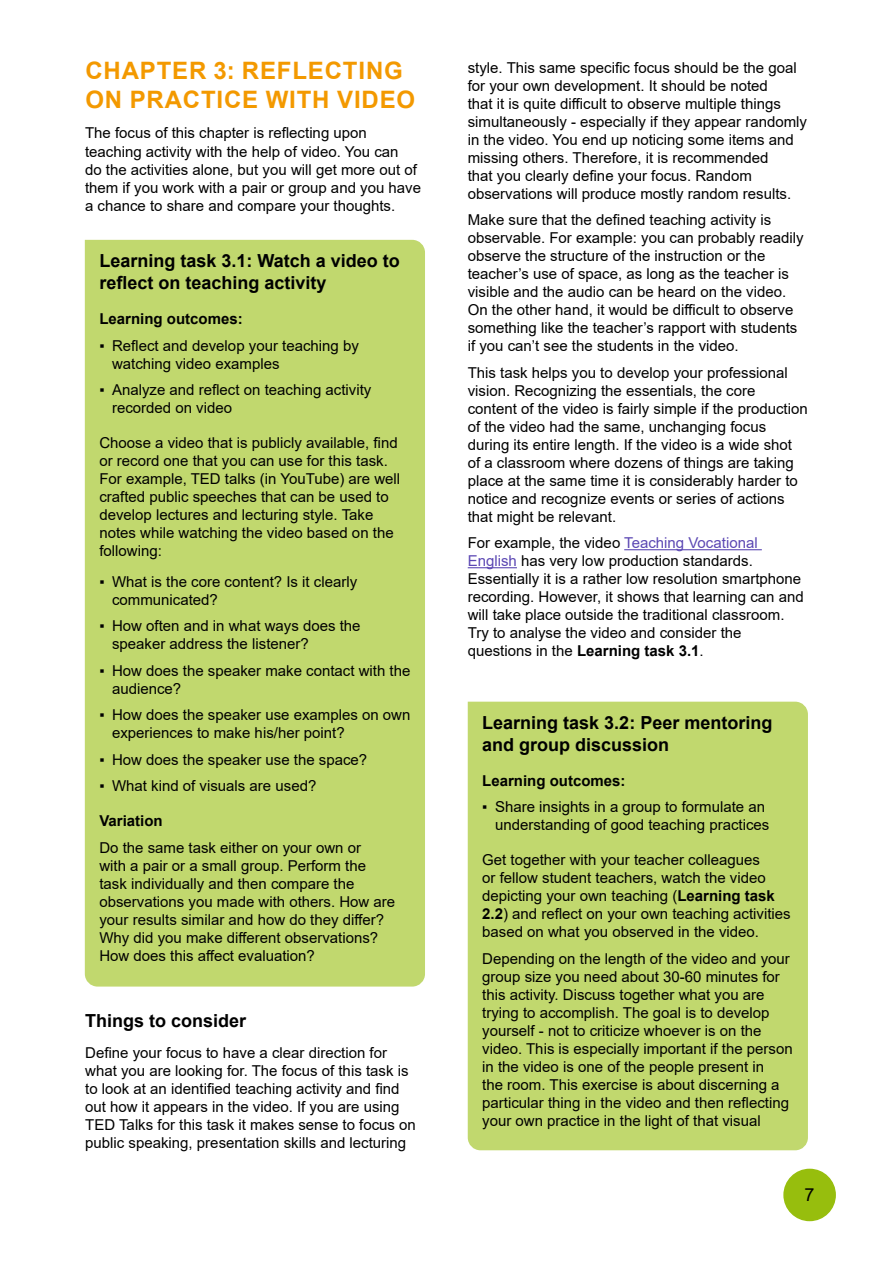
<style>
.page{position:relative;width:893px;height:1263px;background:#fff}
.page>*{position:absolute;margin:0;border:0;box-sizing:border-box;transform-origin:0 0}
.t1{font:700 24px/28.8px "Arial";letter-spacing:.035em;color:#f39900}
.t2{font:700 18px/21.6px "Arial";color:#000}
.t3{font:18px "Arial";color:#000}
.t4{font:15px/18px "Arial";color:#000}
.t5{font:700 15px "Arial";color:#000}
.s1{color:#5b47b3}
.s2{font-weight:700}
</style>
<div class="page">
<div style="left:784px;top:1169px;width:51px;height:51px;background:#97be0d;border-radius:50%"></div>
<div style="left:783px;top:1169px;width:53px;height:52px;border:2px solid #97be0d;border-radius:50%"></div>
<div style="left:84px;top:239px;width:341px;height:748px;background:#c1d86e"></div>
<div style="left:467px;top:701px;width:341px;height:450px;background:#c1d86e"></div>
<hr style="left:624px;top:549px;width:138px;height:1px;background:#5b47b3">
<hr style="left:468px;top:567px;width:49px;height:1px;background:#5b47b3">
<h1 class="t1" style="left:85px;top:57px;width:331px">CHAPTER 3: REFLECTING<br>ON PRACTICE WITH VIDEO</h1>
<p class="t4" style="left:85px;top:124px;width:337px">The focus of this chapter is reflecting upon teaching activity with the help of video. You can<br>do the activities alone, but you will get more out of them if you work with a pair or group and you have a chance to share and compare your thoughts.</p>
<p class="t2" style="left:99px;top:250px;width:302px">Learning task 3.1: Watch a video to reflect on teaching activity</p>
<p class="t5" style="left:99px;top:308px;width:145px">Learning outcomes:</p>
<p class="t4" style="left:112px;top:336px;width:248px;text-indent:-13px">▪ Reflect and develop your teaching by watching video examples</p>
<p class="t4" style="left:112px;top:381px;width:261px;text-indent:-13px">▪ Analyze and reflect on teaching activity recorded on video</p>
<p class="t4" style="left:99px;top:434px;width:302px">Choose a video that is publicly available, find or record one that you can use for this task.<br>For example, TED talks (in YouTube) are well crafted public speeches that can be used to develop lectures and lecturing style. Take notes while watching the video based on the following:</p>
<p class="t4" style="left:112px;top:572px;width:247px;text-indent:-13px">▪ What is the core content? Is it clearly communicated?</p>
<p class="t4" style="left:112px;top:617px;width:250px;text-indent:-13px">▪ How often and in what ways does the speaker address the listener?</p>
<p class="t4" style="left:112px;top:661px;width:300px;text-indent:-13px">▪ How does the speaker make contact with the audience?</p>
<p class="t4" style="left:112px;top:706px;width:300px;text-indent:-13px">▪ How does the speaker use examples on own experiences to make his/her point?</p>
<p class="t4" style="left:99px;top:750px;width:269px">▪ How does the speaker use the space?</p>
<p class="t4" style="left:99px;top:777px;width:219px">▪ What kind of visuals are used?</p>
<p class="t5" style="left:99px;top:810px;width:65px">Variation</p>
<p class="t4" style="left:99px;top:838px;width:297px">Do the same task either on your own or<br>with a pair or a small group. Perform the task individually and then compare the observations you made with others. How are your results similar and how do they differ?<br>Why did you make different observations?<br>How does this affect evaluation?</p>
<p class="t2" style="left:85px;top:1010px;width:163px">Things to consider</p>
<p class="t4" style="left:85px;top:1044px;width:332px">Define your focus to have a clear direction for what you are looking for. The focus of this task is to look at an identified teaching activity and find out how it appears in the video. If you are using TED Talks for this task it makes sense to focus on public speaking, presentation skills and lecturing</p>
<p class="t4" style="left:468px;top:58px;width:341px">style. This same specific focus should be the goal for your own development. It should be noted<br>that it is quite difficult to observe multiple things simultaneously - especially if they appear randomly in the video. You end up noticing some items and missing others. Therefore, it is recommended<br>that you clearly define your focus. Random observations will produce mostly random results.</p>
<p class="t4" style="left:468px;top:211px;width:337px">Make sure that the defined teaching activity is observable. For example: you can probably readily observe the structure of the instruction or the teacher’s use of space, as long as the teacher is visible and the audio can be heard on the video.<br>On the other hand, it would be difficult to observe something like the teacher’s rapport with students if you can’t see the students in the video.</p>
<p class="t4" style="left:468px;top:363px;width:341px">This task helps you to develop your professional vision. Recognizing the essentials, the core content of the video is fairly simple if the production of the video had the same, unchanging focus during its entire length. If the video is a wide shot of a classroom where dozens of things are taking place at the same time it is considerably harder to notice and recognize events or series of actions that might be relevant.</p>
<p class="t4" style="left:468px;top:534px;width:338px">For example, the video <span class="s1">Teaching Vocational English</span> has very low production standards.<br>Essentially it is a rather low resolution smartphone recording. However, it shows that learning can and will take place outside the traditional classroom.<br>Try to analyse the video and consider the questions in the <span class="s2">Learning task 3.1</span>.</p>
<p class="t2" style="left:482px;top:712px;width:292px">Learning task 3.2: Peer mentoring and group discussion</p>
<p class="t5" style="left:482px;top:770px;width:145px">Learning outcomes:</p>
<p class="t4" style="left:482px;top:798px;width:289px;text-align:right">▪ Share insights in a group to formulate an understanding of good teaching practices</p>
<p class="t4" style="left:482px;top:851px;width:310px">Get together with your teacher colleagues<br>or fellow student teachers, watch the video depicting your own teaching (<span class="s2">Learning task 2.2</span>) and reflect on your own teaching activities based on what you observed in the video.</p>
<p class="t4" style="left:482px;top:949px;width:312px">Depending on the length of the video and your group size you need about 30-60 minutes for this activity. Discuss together what you are trying to accomplish. The goal is to develop yourself - not to criticize whoever is on the video. This is especially important if the person in the video is one of the people present in<br>the room. This exercise is about discerning a particular thing in the video and then reflecting your own practice in the light of that visual</p>
<p class="t3" style="left:805px;top:1182px;width:12px">7</p>
</div>
